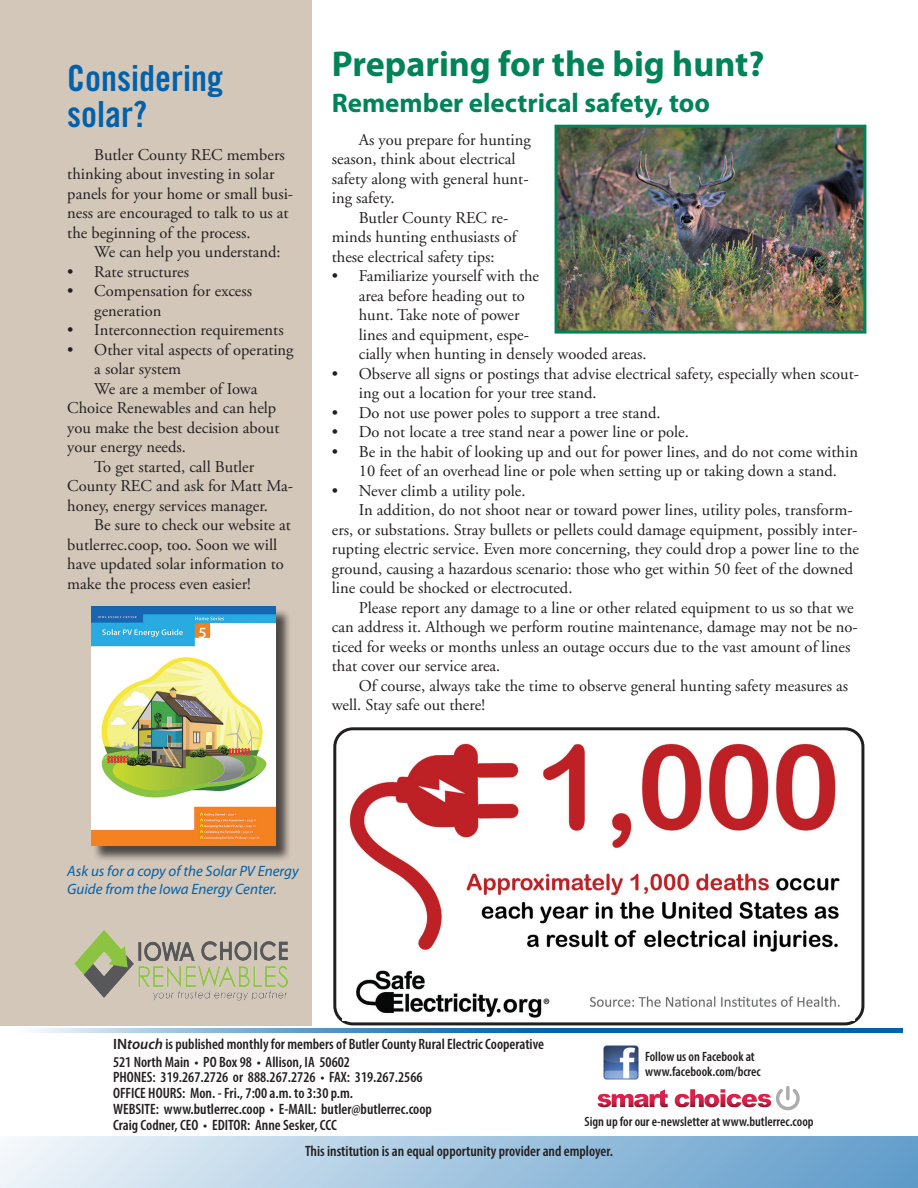
<style>
.page{position:relative;width:918px;height:1188px;background:#fff}
.page>*{position:absolute;margin:0;border:0;box-sizing:border-box;transform-origin:0 0}
.t1{font:700 36px "Myriad Pro";color:#008457}
.t2{font:36px/36px "Trade Gothic LT Std Bd Cn 20";color:#0161aa}
.t3{font:700 27px "Myriad Pro";color:#008457}
.t4{font:16.5px/19.5px "Adobe Garamond Pro";color:#231f20}
.t5{font:16.5px/19.5px "Adobe Garamond";color:#231f20}
.t6{font:600 condensed 15px/15.8px "Myriad Pro";color:#231f20}
.t7{font:italic 15px/18px "Myriad Pro";color:#0161aa}
.t8{font:600 condensed 13.5px/15px "Myriad Pro";color:#231f20}
.s1{font-stretch:normal}
.s2{font-style:italic;font-stretch:normal}
</style>
<div class="page">
<svg style="left:597px;top:1089px;width:71px;height:18px"></svg>
<svg style="left:675px;top:1087px;width:125px;height:23px"></svg>
<img style="left:603px;top:1045px;width:36px;height:35px">
<div style="left:0;top:1136px;width:918px;height:52px;background:linear-gradient(to right,#f0f5fa,#5e9ac9)"></div>
<svg style="left:32px;top:1028px;width:871px;height:5px;background:#4188bf"></svg>
<div style="left:333px;top:727px;width:531px;height:298px;border:3px solid #231f20;border-radius:18px"></div>
<img style="left:342px;top:743px;width:512px;height:277px">
<div style="left:0;top:0;width:312px;height:1025px;background:#d3c7ba"></div>
<div style="left:93px;top:609px;width:199px;height:253px;background:#231f20;opacity:.75"></div>
<img style="left:91px;top:607px;width:185px;height:239px">
<img style="left:74px;top:930px;width:214px;height:71px">
<img style="left:559px;top:129px;width:303px;height:201px">
<div style="left:555px;top:125px;width:311px;height:209px;border:3px solid #008457"></div>
<h1 class="t2" style="left:67px;top:59px;width:157px">Considering solar?</h1>
<p class="t4" style="left:67px;top:145px;width:227px;text-indent:27px">Butler County REC members thinking about investing in solar panels for your home or small busi&shy;ness are encouraged to talk to us at the beginning of the process.</p>
<p class="t4" style="left:94px;top:243px;width:188px">We can help you understand:</p>
<p class="t4" style="left:67px;top:262px;width:123px">• Rate structures</p>
<p class="t4" style="left:94px;top:282px;width:159px;text-indent:-27px">• Compensation for excess generation</p>
<p class="t4" style="left:67px;top:321px;width:218px">• Interconnection requirements</p>
<p class="t4" style="left:67px;top:340px;width:228px">• Other vital aspects of operating</p>
<p class="t4" style="left:94px;top:360px;width:88px">a solar system</p>
<p class="t4" style="left:94px;top:379px;width:165px">We are a member of Iowa</p>
<p class="t4" style="left:67px;top:399px;width:211px">Choice Renewables and can help</p>
<p class="t4" style="left:67px;top:418px;width:214px">you make the best decision about</p>
<p class="t4" style="left:67px;top:438px;width:120px">your energy needs.</p>
<p class="t4" style="left:94px;top:457px;width:161px">To get started, call Butler</p>
<p class="t4" style="left:67px;top:477px;width:227px">County REC and ask for Matt Ma-</p>
<p class="t4" style="left:67px;top:496px;width:202px">honey, energy services manager.</p>
<p class="t4" style="left:94px;top:516px;width:198px">Be sure to check our website at</p>
<p class="t4" style="left:67px;top:535px;width:211px">butlerrec.coop, too. Soon we will</p>
<p class="t4" style="left:67px;top:555px;width:218px">have updated solar information to</p>
<p class="t4" style="left:67px;top:574px;width:185px">make the process even easier!</p>
<h1 class="t1" style="left:332px;top:40px;width:434px">Preparing for the big hunt?</h1>
<h2 class="t3" style="left:332px;top:85px;width:380px">Remember electrical safety, too</h2>
<p class="t5" style="left:332px;top:130px;width:201px;text-indent:27px">As you prepare for hunting season, think about electrical safety along with general hunt&shy;ing safety.</p>
<p class="t5" style="left:332px;top:208px;width:186px;text-indent:27px">Butler County REC re&shy;minds hunting enthusiasts of these electrical safety tips:</p>
<p class="t4" style="left:359px;top:267px;width:289px;text-indent:-27px">• Familiarize yourself with the<br>area before heading out to<br>hunt. Take note of power<br>lines and equipment, espe-<br>cially when hunting in densely wooded areas.</p>
<p class="t4" style="left:359px;top:364px;width:502px;text-indent:-27px">• Observe all signs or postings that advise electrical safety, especially when scout&shy;ing out a location for your tree stand.</p>
<p class="t4" style="left:332px;top:403px;width:330px">• Do not use power poles to support a tree stand.</p>
<p class="t4" style="left:332px;top:423px;width:359px">• Do not locate a tree stand near a power line or pole.</p>
<p class="t4" style="left:332px;top:442px;width:528px;text-align:center">• Be in the habit of looking up and out for power lines, and do not come within<br>10 feet of an overhead line or pole when setting up or taking down a stand.</p>
<p class="t4" style="left:332px;top:481px;width:195px">• Never climb a utility pole.</p>
<p class="t5" style="left:332px;top:501px;width:529px;text-indent:27px">In addition, do not shoot near or toward power lines, utility poles, transform&shy;ers, or substations. Stray bullets or pellets could damage equipment, possibly inter&shy;rupting electric service. Even more concerning, they could drop a power line to the ground, causing a hazardous scenario: those who get within 50 feet of the downed line could be shocked or electrocuted.</p>
<p class="t5" style="left:332px;top:598px;width:527px;text-indent:27px">Please report any damage to a line or other related equipment to us so that we can address it. Although we perform routine maintenance, damage may not be no&shy;ticed for weeks or months unless an outage occurs due to the vast amount of lines that cover our service area.</p>
<p class="t5" style="left:332px;top:676px;width:518px;text-indent:27px">Of course, always take the time to observe general hunting safety measures as well. Stay safe out there!</p>
<p class="t7" style="left:67px;top:861px;width:233px">Ask us for a copy of the Solar PV Energy<br>Guide from the Iowa Energy Center.</p>
<p class="t6" style="left:113px;top:1036px;width:432px"><span class="s1">IN</span><span class="s2">touch</span> is published monthly for members of Butler County Rural Electric Cooperative</p>
<p class="t6" style="left:113px;top:1053px;width:320px">521 North Main • PO Box 98 • Allison, IA 50602<br>PHONES: 319.267.2726 or 888.267.2726 • FAX: 319.267.2566<br>OFFICE HOURS: Mon. - Fri., 7:00 a.m. to 3:30 p.m.<br>WEBSITE: www.butlerrec.coop • E-MAIL: butler@butlerrec.coop Craig Codner, CEO • EDITOR: Anne Sesker, CCC</p>
<p class="t8" style="left:645px;top:1048px;width:117px">Follow us on Facebook at www.facebook.com/bcrec</p>
<p class="t8" style="left:585px;top:1114px;width:231px">Sign up for our e-newsletter at www.butlerrec.coop</p>
<p class="t6" style="left:305px;top:1143px;width:309px">This institution is an equal opportunity provider and employer.</p>
</div>
